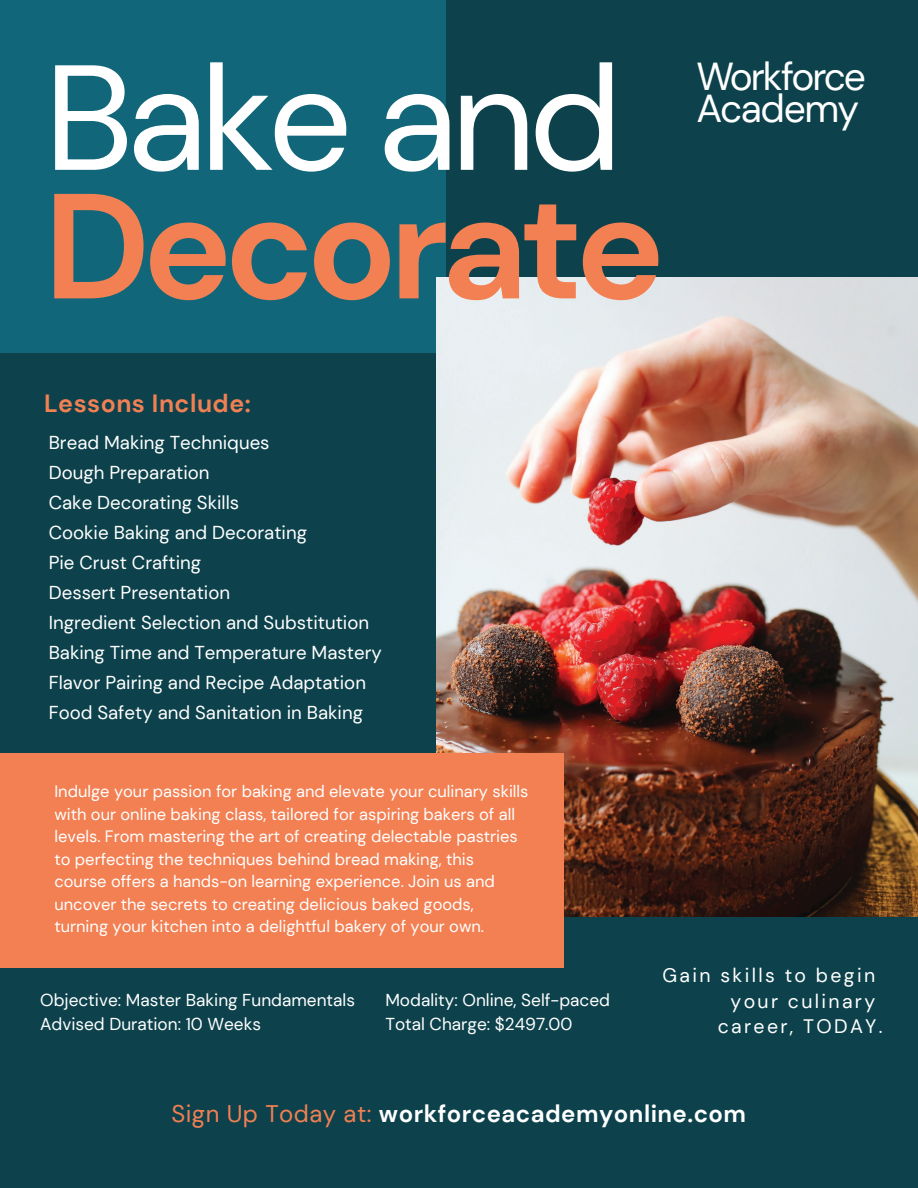
<style>
.page{position:relative;width:918px;height:1188px;background:#0d424c}
.page>*{position:absolute;margin:0;border:0;box-sizing:border-box;transform-origin:0 0}
.t1{font:700 149.25px "DM Sans";letter-spacing:-.05em;color:#f28053}
.t2{font:149.25px "DM Sans";letter-spacing:-.05em;color:#fff}
.t3{font:39px/32.1px "DM Sans";letter-spacing:-.055em;color:#fff}
.t4{font:700 24.9px "DM Sans";letter-spacing:.02em;color:#f28053}
.t5{font:700 24px "DM Sans";letter-spacing:.02em;color:#fff}
.t6{font:19.5px "DM Sans";letter-spacing:.12em;color:#fff}
.t7{font:18.6px/30px "DM Sans";color:#fff}
.t8{font:17.25px/24px "DM Sans";color:#fff}
.t9{font:16.5px/22.5px "DM Sans";color:#fff}
.s1{font-weight:400;color:#f28053}
</style>
<div class="page">
<div style="left:0;top:0;width:446px;height:352px;background:#116779"></div>
<img style="left:436px;top:277px;width:482px;height:639px">
<div style="left:0;top:753px;width:564px;height:215px;background:#f28053"></div>
<h1 class="t2" style="left:44px;top:26px;width:580px">Bake and</h1>
<h1 class="t1" style="left:44px;top:153px;width:622px">Decorate</h1>
<h3 class="t4" style="left:44px;top:388px;width:208px">Lessons Include:</h3>
<p class="t7" style="left:49px;top:427px;width:335px">Bread Making Techniques<br>Dough Preparation<br>Cake Decorating Skills<br>Cookie Baking and Decorating<br>Pie Crust Crafting<br>Dessert Presentation<br>Ingredient Selection and Substitution<br>Baking Time and Temperature Mastery<br>Flavor Pairing and Recipe Adaptation<br>Food Safety and Sanitation in Baking</p>
<p class="t9" style="left:54px;top:780px;width:476px">Indulge your passion for baking and elevate your culinary skills with our online baking class, tailored for aspiring bakers of all levels. From mastering the art of creating delectable pastries to perfecting the techniques behind bread making, this course offers a hands-on learning experience. Join us and uncover the secrets to creating delicious baked goods, turning your kitchen into a delightful bakery of your own.</p>
<h2 class="t3" style="left:697px;top:61px;width:171px">Workforce<br>Academy</h2>
<p class="t8" style="left:40px;top:988px;width:316px">Objective: Master Baking Fundamentals<br>Advised Duration: 10 Weeks</p>
<p class="t8" style="left:385px;top:988px;width:226px">Modality: Online, Self-paced<br>Total Charge: $2497.00</p>
<p class="t6" style="left:663px;top:963px;width:214px">Gain skills to begin</p>
<p class="t6" style="left:730px;top:989px;width:146px">your culinary</p>
<p class="t6" style="left:718px;top:1014px;width:166px">career, TODAY.</p>
<h3 class="t5" style="left:171px;top:1099px;width:576px"><span class="s1">Sign Up Today at:</span> workforceacademyonline.com</h3>
</div>
